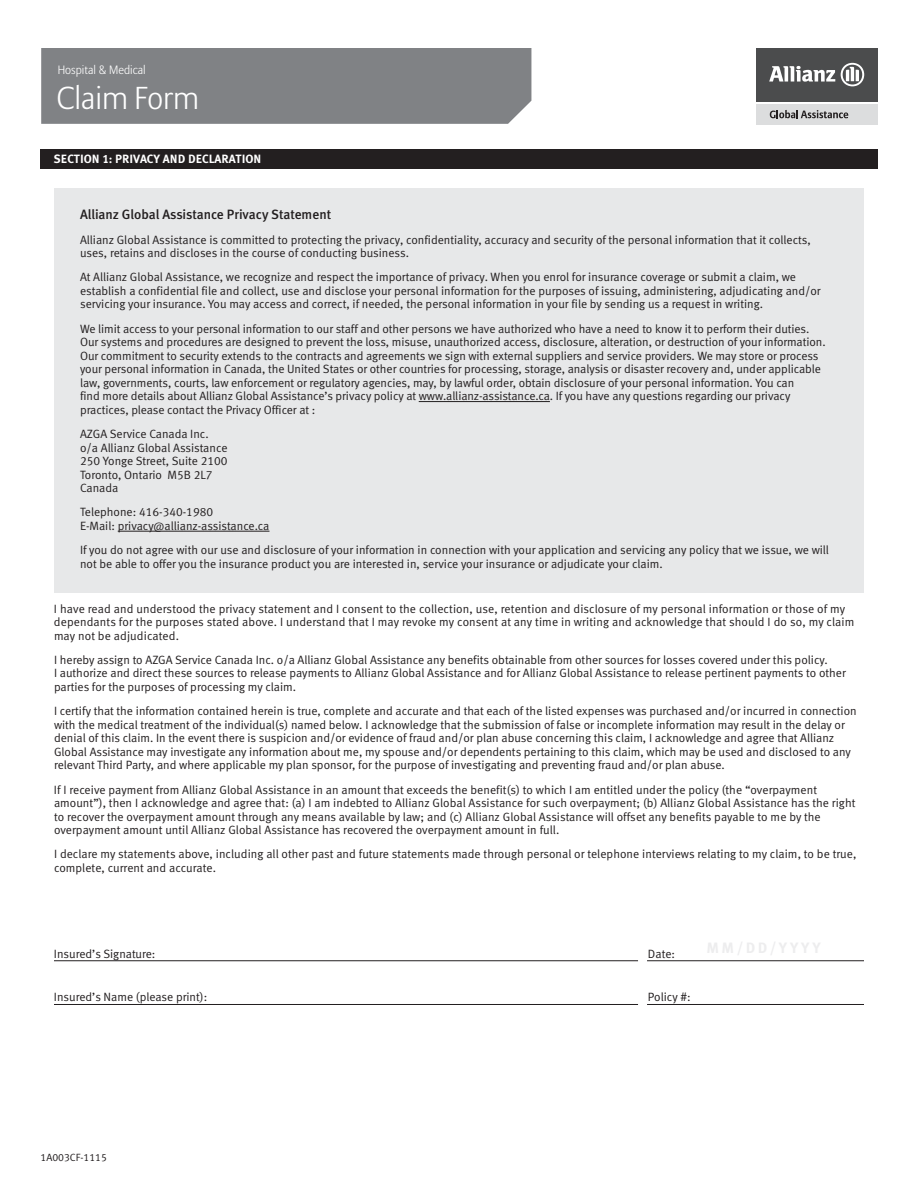
<style>
.page{position:relative;width:918px;height:1188px;background:#fff}
.page>*{position:absolute;margin:0;border:0;box-sizing:border-box;transform-origin:0 0}
.t1{font:300 31.5px "Allianz Sans";color:#fff}
.t2{font:13.5px "Meta Medium LF";color:#231f20}
.t3{font:12px/13.5px "Meta Normal LF";color:#231f20}
.t4{font:12px "Meta Plus Bold Caps";color:#fff}
.t5{font:300 12px "Allianz Sans";color:#fff}
.t6{font:10.5px "Meta Normal LF";color:#231f20}
</style>
<div class="page">
<div style="left:40px;top:149px;width:837px;height:20px;background:#231f20"></div>
<div style="left:54px;top:188px;width:810px;height:405px;background:#e7e8e9"></div>
<hr style="left:419px;top:401px;width:131px;height:1px;background:#231f20">
<hr style="left:118px;top:531px;width:151px;height:1px;background:#231f20">
<hr style="left:54px;top:960px;width:810px;height:1px;background:#231f20">
<hr style="left:54px;top:1004px;width:810px;height:1px;background:#231f20">
<div style="left:638px;top:921px;width:9px;height:84px;background:#fff"></div>
<div style="left:41px;top:48px;width:490px;height:76px;background:#808285"></div>
<div style="left:756px;top:48px;width:121px;height:54px;background:#4b4c4d"></div>
<svg style="left:769px;top:66px;width:66px;height:16px"></svg>
<svg style="left:841px;top:63px;width:23px;height:23px"></svg>
<div style="left:756px;top:104px;width:121px;height:20px;background:#dcddde"></div>
<svg style="left:770px;top:110px;width:78px;height:8px"></svg>
<p class="t5" style="left:58px;top:65px;width:90px">Hospital &amp; Medical</p>
<h1 class="t1" style="left:57px;top:85px;width:144px">Claim Form</h1>
<p class="t4" style="left:54px;top:152px;width:209px">SECTION 1: PRIVACY AND DECLARATION</p>
<p class="t2" style="left:80px;top:210px;width:253px">Allianz Global Assistance Privacy Statement</p>
<p class="t3" style="left:80px;top:234px;width:732px">Allianz Global Assistance is committed to protecting the privacy, confidentiality, accuracy and security of the personal information that it collects, uses, retains and discloses in the course of conducting business.</p>
<p class="t3" style="left:80px;top:272px;width:742px">At Allianz Global Assistance, we recognize and respect the importance of privacy. When you enrol for insurance coverage or submit a claim, we establish a confidential file and collect, use and disclose your personal information for the purposes of issuing, administering, adjudicating and/or servicing your insurance. You may access and correct, if needed, the personal information in your file by sending us a request in writing.</p>
<p class="t3" style="left:80px;top:323px;width:747px">We limit access to your personal information to our staff and other persons we have authorized who have a need to know it to perform their duties.<br>Our systems and procedures are designed to prevent the loss, misuse, unauthorized access, disclosure, alteration, or destruction of your information.<br>Our commitment to security extends to the contracts and agreements we sign with external suppliers and service providers. We may store or process your personal information in Canada, the United States or other countries for processing, storage, analysis or disaster recovery and, under applicable law, governments, courts, law enforcement or regulatory agencies, may, by lawful order, obtain disclosure of your personal information. You can<br>find more details about Allianz Global Assistance’s privacy policy at www.allianz-assistance.ca. If you have any questions regarding our privacy practices, please contact the Privacy Officer at :</p>
<p class="t3" style="left:80px;top:428px;width:149px">AZGA Service Canada Inc. o/a Allianz Global Assistance<br>250 Yonge Street, Suite 2100<br>Toronto, Ontario M5B 2L7<br>Canada</p>
<p class="t3" style="left:80px;top:507px;width:191px">Telephone: 416-340-1980<br>E-Mail: privacy@allianz-assistance.ca</p>
<p class="t3" style="left:80px;top:544px;width:750px">If you do not agree with our use and disclosure of your information in connection with your application and servicing any policy that we issue, we will not be able to offer you the insurance product you are interested in, service your insurance or adjudicate your claim.</p>
<p class="t3" style="left:54px;top:603px;width:802px">I have read and understood the privacy statement and I consent to the collection, use, retention and disclosure of my personal information or those of my dependants for the purposes stated above. I understand that I may revoke my consent at any time in writing and acknowledge that should I do so, my claim may not be adjudicated.</p>
<p class="t3" style="left:54px;top:654px;width:793px">I hereby assign to AZGA Service Canada Inc. o/a Allianz Global Assistance any benefits obtainable from other sources for losses covered under this policy.<br>I authorize and direct these sources to release payments to Allianz Global Assistance and for Allianz Global Assistance to release pertinent payments to other parties for the purposes of processing my claim.</p>
<p class="t3" style="left:54px;top:705px;width:804px">I certify that the information contained herein is true, complete and accurate and that each of the listed expenses was purchased and/or incurred in connection with the medical treatment of the individual(s) named below. I acknowledge that the submission of false or incomplete information may result in the delay or denial of this claim. In the event there is suspicion and/or evidence of fraud and/or plan abuse concerning this claim, I acknowledge and agree that Allianz Global Assistance may investigate any information about me, my spouse and/or dependents pertaining to this claim, which may be used and disclosed to any relevant Third Party, and where applicable my plan sponsor, for the purpose of investigating and preventing fraud and/or plan abuse.</p>
<p class="t3" style="left:54px;top:784px;width:803px">If I receive payment from Allianz Global Assistance in an amount that exceeds the benefit(s) to which I am entitled under the policy (the “overpayment amount”), then I acknowledge and agree that: (a) I am indebted to Allianz Global Assistance for such overpayment; (b) Allianz Global Assistance has the right to recover the overpayment amount through any means available by law; and (c) Allianz Global Assistance will offset any benefits payable to me by the overpayment amount until Allianz Global Assistance has recovered the overpayment amount in full.</p>
<p class="t3" style="left:54px;top:849px;width:804px">I declare my statements above, including all other past and future statements made through personal or telephone interviews relating to my claim, to be true, complete, current and accurate.</p>
<p class="t3" style="left:54px;top:948px;width:103px">Insured’s Signature:</p>
<p class="t3" style="left:648px;top:948px;width:28px">Date:</p>
<p class="t3" style="left:54px;top:992px;width:155px">Insured’s Name (please print):</p>
<p class="t3" style="left:648px;top:992px;width:44px">Policy #:</p>
<p class="t6" style="left:40px;top:1154px;width:68px">1A003CF-1115</p>
</div>
